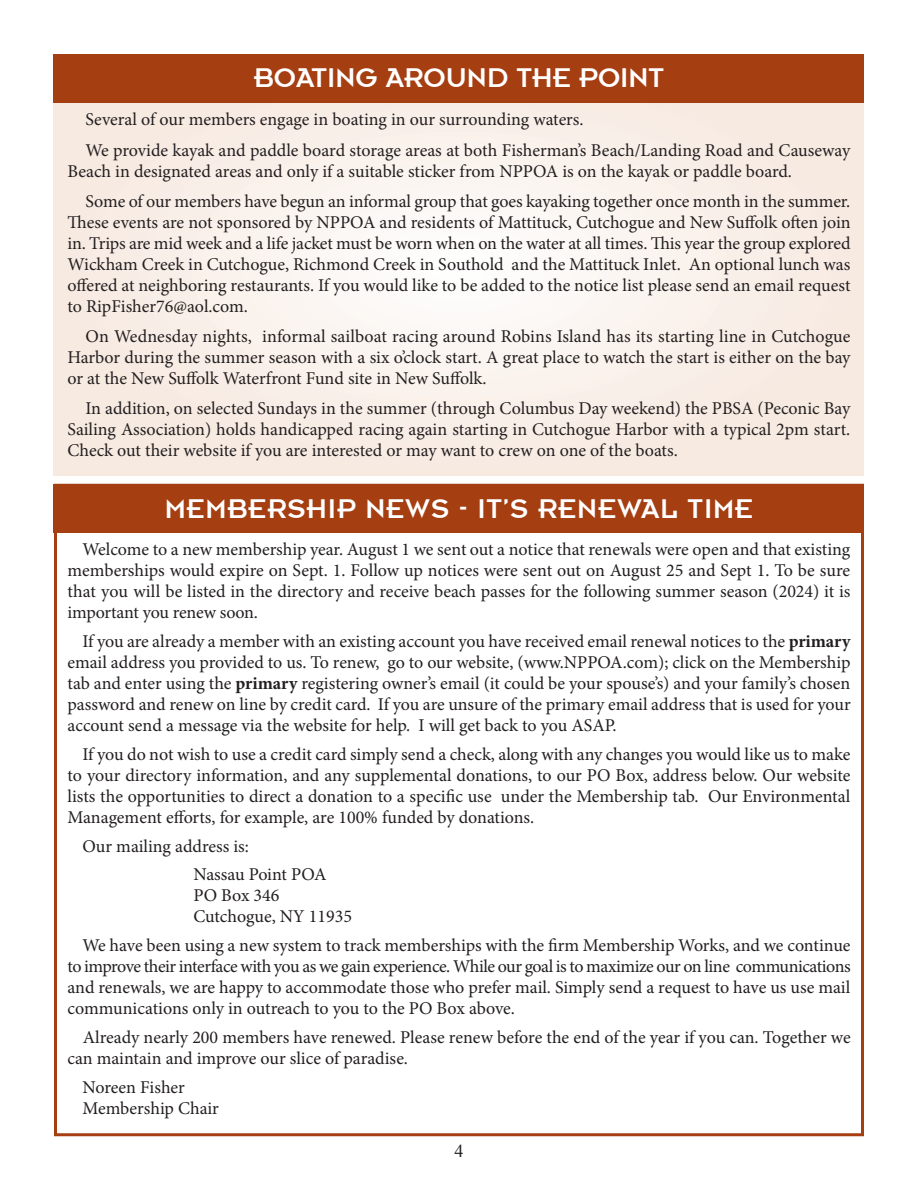
<style>
.page{position:relative;width:918px;height:1188px;background:#fff}
.page>*{position:absolute;margin:0;border:0;box-sizing:border-box;transform-origin:0 0}
.t1{font:30px "Insignia";letter-spacing:.025em;color:#fff}
.t2{font:30px "Insignia";color:#fff}
.t3{font:18px/21px "Minion Pro";color:#231f20;text-align:justify}
.t4{font:18px "Times New Roman";color:#231f20}
.s1{font-weight:700}
</style>
<div class="page">
<div style="left:54px;top:484px;width:810px;height:48px;background:#a53e11"></div>
<div style="left:54px;top:484px;width:810px;height:652px;border:3px solid #a53e11"></div>
<svg style="left:54px;top:103px;width:810px;height:372px"></svg>
<div style="left:54px;top:54px;width:810px;height:49px;background:#a53e11"></div>
<h1 class="t2" style="left:254px;top:69px;width:412px">BOATING AROUND THE POINT</h1>
<p class="t3" style="left:85px;top:106px;width:766px;line-height:30.3px">Several of our members engage in boating in our surrounding waters.<br>We provide kayak and paddle board storage areas at both Fisherman’s Beach/Landing Road and Causeway</p>
<p class="t3" style="left:85px;top:157px;width:766px;line-height:30.3px;text-indent:-18px">Beach in designated areas and only if a suitable sticker from NPPOA is on the kayak or paddle board.<br>Some of our members have begun an informal group that goes kayaking together once month in the summer.</p>
<p class="t3" style="left:67px;top:213px;width:785px">These events are not sponsored by NPPOA and residents of Mattituck, Cutchogue and New Suffolk often join in. Trips are mid week and a life jacket must be worn when on the water at all times. This year the group explored Wickham Creek in Cutchogue, Richmond Creek in Southold and the Mattituck Inlet. An optional lunch was offered at neighboring restaurants. If you would like to be added to the notice list please send an email request to RipFisher76@aol.com.</p>
<p class="t3" style="left:67px;top:328px;width:785px;text-indent:18px">On Wednesday nights, informal sailboat racing around Robins Island has its starting line in Cutchogue Harbor during the summer season with a six o’clock start. A great place to watch the start is either on the bay or at the New Suffolk Waterfront Fund site in New Suffolk.</p>
<p class="t3" style="left:67px;top:400px;width:784px;text-indent:18px">In addition, on selected Sundays in the summer (through Columbus Day weekend) the PBSA (Peconic Bay Sailing Association) holds handicapped racing again starting in Cutchogue Harbor with a typical 2pm start.<br>Check out their website if you are interested or may want to crew on one of the boats.</p>
<h1 class="t1" style="left:165px;top:499px;width:590px">MEMBERSHIP NEWS - IT’S RENEWAL TIME</h1>
<p class="t3" style="left:68px;top:541px;width:784px;text-indent:15px">Welcome to a new membership year. August 1 we sent out a notice that renewals were open and that existing memberships would expire on Sept. 1. Follow up notices were sent out on August 25 and Sept 1. To be sure that you will be listed in the directory and receive beach passes for the following summer season (2024) it is important you renew soon.</p>
<p class="t3" style="left:68px;top:633px;width:785px;text-indent:15px">If you are already a member with an existing account you have received email renewal notices to the <span class="s1">primary </span>email address you provided to us. To renew, go to our website, (www.NPPOA.com); click on the Membership tab and enter using the <span class="s1">primary</span> registering owner’s email (it could be your spouse’s) and your family’s chosen password and renew on line by credit card. If you are unsure of the primary email address that is used for your account send a message via the website for help. I will get back to you ASAP.</p>
<p class="t3" style="left:68px;top:745px;width:784px;text-indent:15px">If you do not wish to use a credit card simply send a check, along with any changes you would like us to make to your directory information, and any supplemental donations, to our PO Box, address below. Our website lists the opportunities to direct a donation to a specific use under the Membership tab. Our Environmental Management efforts, for example, are 100% funded by donations.</p>
<p class="t3" style="left:194px;top:833px;width:135px;line-height:28.8px;text-indent:-111px">Our mailing address is:<br>Nassau Point POA</p>
<p class="t3" style="left:194px;top:887px;width:160px">PO Box 346<br>Cutchogue, NY 11935</p>
<p class="t3" style="left:68px;top:937px;width:785px;text-indent:15px">We have been using a new system to track memberships with the firm Membership Works, and we continue to improve their interface with you as we gain experience. While our goal is to maximize our on line communications and renewals, we are happy to accommodate those who prefer mail. Simply send a request to have us use mail communications only in outreach to you to the PO Box above.</p>
<p class="t3" style="left:68px;top:1028px;width:785px;text-indent:15px">Already nearly 200 members have renewed. Please renew before the end of the year if you can. Together we can maintain and improve our slice of paradise.</p>
<p class="t3" style="left:82px;top:1078px;width:138px">Noreen Fisher<br>Membership Chair</p>
<p class="t4" style="left:454px;top:1141px;width:10px">4</p>
</div>
